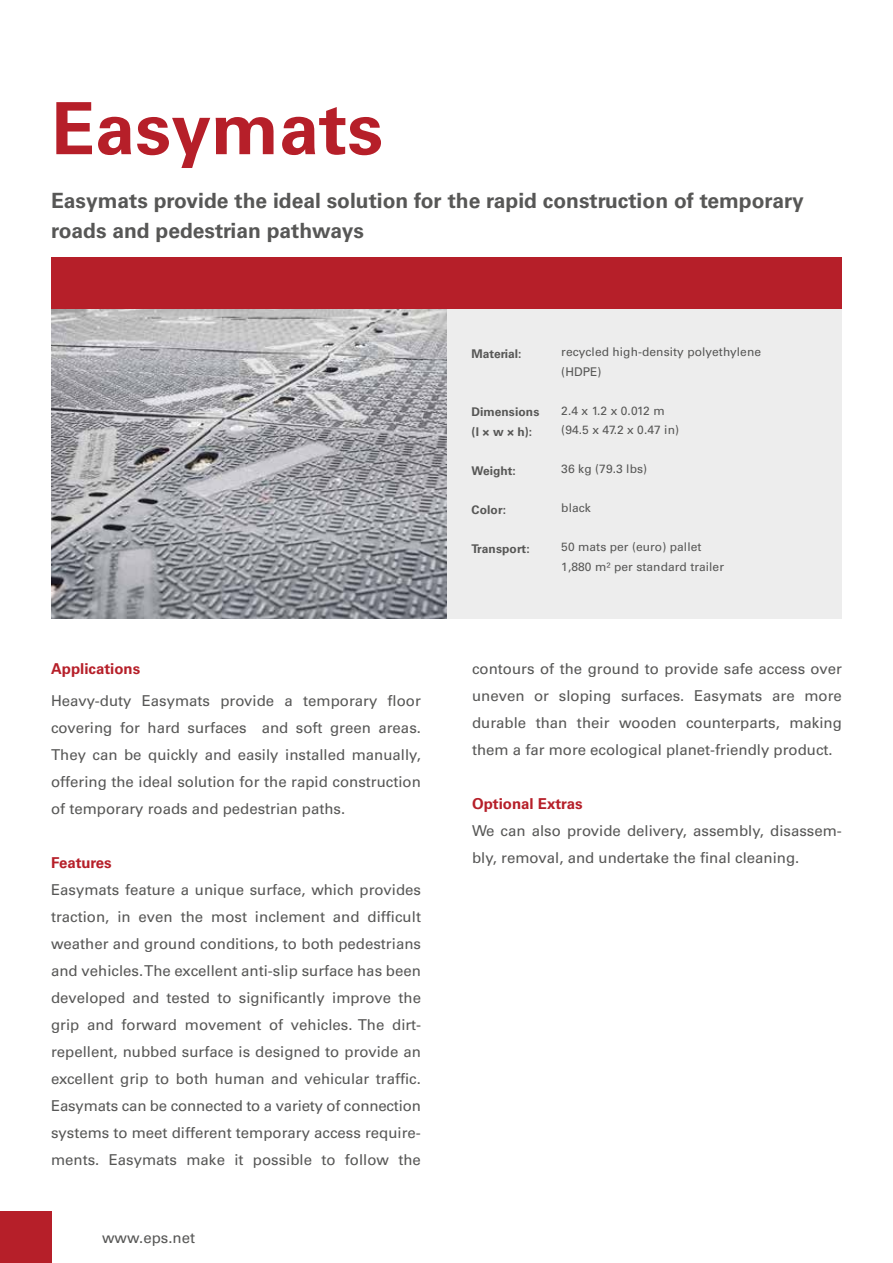
<style>
.page{position:relative;width:893px;height:1263px;background:#fff}
.page>*{position:absolute;margin:0;border:0;box-sizing:border-box;transform-origin:0 0}
.t1{font:700 72px "Univers LTCYR 65";color:#b61f29}
.t2{font:700 21px/30px "Univers LTCYR 65";color:#575756}
.t3{font:15px/27px "Univers LTCYR 55 Roman";color:#575756;text-align:justify}
.t4{font:700 15px "Univers LTCYR 65";color:#b61f29}
.t5{font:12px/19.5px "Univers LTCYR 55 Roman";letter-spacing:.005em;color:#575756}
.t6{font:700 12px/19.5px "Univers LTCYR 65";color:#575756}
</style>
<div class="page">
<div style="left:446px;top:257px;width:396px;height:362px;background:#ededed"></div>
<img style="left:51px;top:308px;width:395px;height:311px">
<div style="left:51px;top:257px;width:791px;height:51px;background:#b61f29"></div>
<div style="left:0;top:1212px;width:51px;height:51px;background:#b61f29"></div>
<h1 class="t1" style="left:51px;top:78px;width:334px">Easymats</h1>
<h2 class="t2" style="left:51px;top:184px;width:754px">Easymats provide the ideal solution for the rapid construction of temporary roads and pedestrian pathways</h2>
<p class="t4" style="left:51px;top:658px;width:91px">Applications</p>
<p class="t3" style="left:51px;top:686px;width:371px">Heavy-duty Easymats provide a temporary floor covering for hard surfaces and soft green areas.<br>They can be quickly and easily installed manually, offering the ideal solution for the rapid construction of temporary roads and pedestrian paths.</p>
<p class="t4" style="left:51px;top:852px;width:62px">Features</p>
<p class="t3" style="left:51px;top:875px;width:371px">Easymats feature a unique surface, which provides traction, in even the most inclement and difficult weather and ground conditions, to both pedestrians and vehicles. The excellent anti-slip surface has been developed and tested to significantly improve the grip and forward movement of vehicles. The dirt&shy;repellent, nubbed surface is designed to provide an excellent grip to both human and vehicular traffic.<br>Easymats can be connected to a variety of connection systems to meet different temporary access require&shy;ments. Easymats make it possible to follow the</p>
<p class="t3" style="left:102px;top:1223px;width:95px">www.eps.net</p>
<p class="t6" style="left:472px;top:343px;width:51px">Material:</p>
<p class="t6" style="left:472px;top:402px;width:69px">Dimensions (l × w × h):</p>
<p class="t6" style="left:472px;top:460px;width:46px">Weight:</p>
<p class="t6" style="left:472px;top:499px;width:36px">Color:</p>
<p class="t6" style="left:472px;top:538px;width:60px">Transport:</p>
<p class="t5" style="left:561px;top:342px;width:201px">recycled high-density polyethylene (HDPE)</p>
<p class="t5" style="left:561px;top:400px;width:119px">2.4 x 1.2 x 0.012 m (94.5 x 47.2 x 0.47 in)</p>
<p class="t5" style="left:561px;top:459px;width:87px">36 kg (79.3 lbs)</p>
<p class="t5" style="left:561px;top:498px;width:31px">black</p>
<p class="t5" style="left:561px;top:537px;width:164px">50 mats per (euro) pallet<br>1,880 m² per standard trailer</p>
<p class="t3" style="left:472px;top:655px;width:371px">contours of the ground to provide safe access over uneven or sloping surfaces. Easymats are more durable than their wooden counterparts, making them a far more ecological planet-friendly product.</p>
<p class="t4" style="left:472px;top:793px;width:112px">Optional Extras</p>
<p class="t3" style="left:472px;top:817px;width:371px">We can also provide delivery, assembly, disassem&shy;bly, removal, and undertake the final cleaning.</p>
</div>
